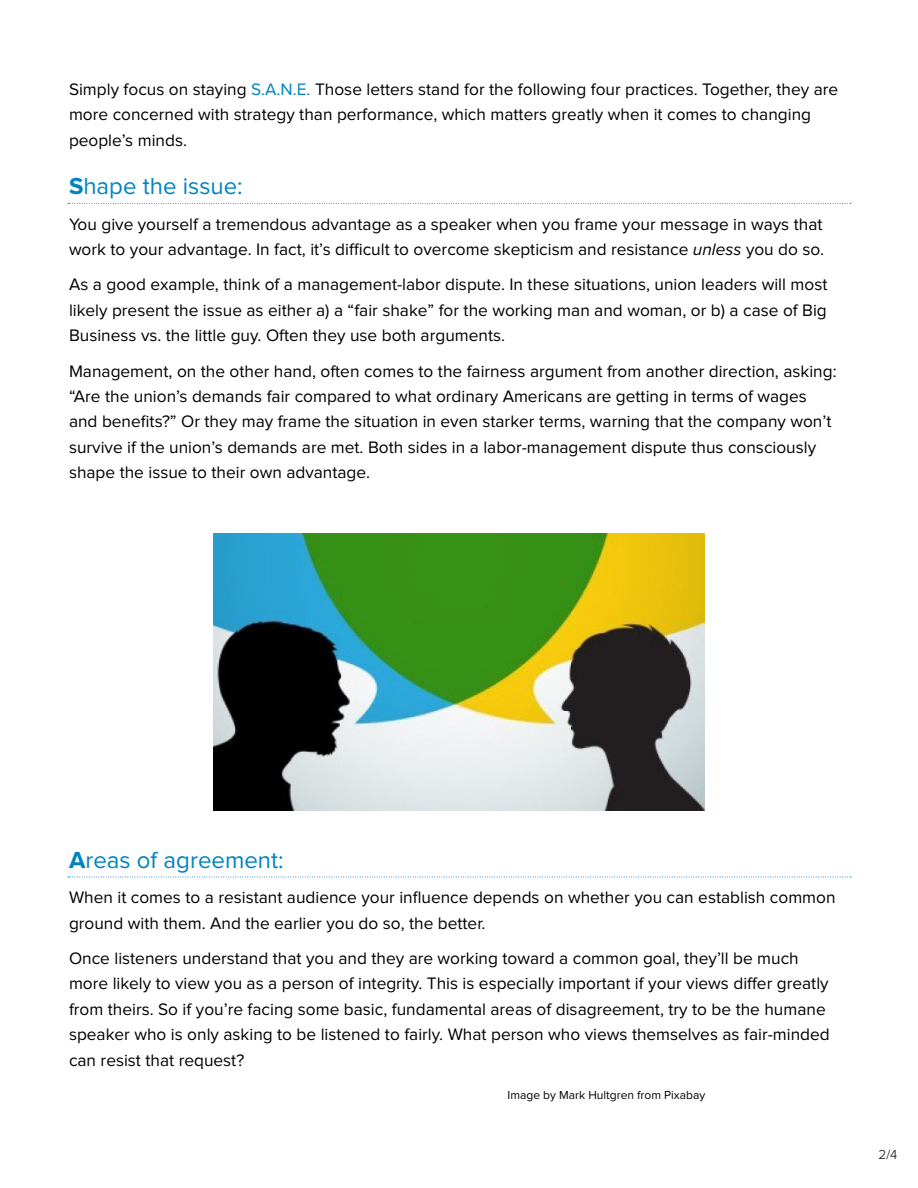
<style>
.page{position:relative;width:918px;height:1188px;background:#fff}
.page>*{position:absolute;margin:0;border:0;box-sizing:border-box;transform-origin:0 0}
.t1{font:24px "Proxima Nova";color:#0083c1}
.t2{font:17.25px/25.5px "Proxima Nova";color:#000}
.t3{font:300 13.5px "Proxima Nova";color:#000}
.t4{font:12px "Proxima Nova";color:#000}
.s1{color:#0083c1}
.s2{font-weight:700}
.s3{font-style:italic}
</style>
<div class="page">
<svg style="left:68px;top:203px;width:783px;height:1px"></svg>
<svg style="left:68px;top:877px;width:783px;height:1px"></svg>
<img style="left:213px;top:534px;width:492px;height:276px">
<p class="t2" style="left:69px;top:77px;width:771px">Simply focus on staying <span class="s1">S.A.N.E.</span> Those letters stand for the following four practices. Together, they are more concerned with strategy than performance, which matters greatly when it comes to changing people’s minds.</p>
<h1 class="t1" style="left:69px;top:173px;width:175px"><span class="s2">S</span>hape the issue:</h1>
<p class="t2" style="left:69px;top:211px;width:757px">You give yourself a tremendous advantage as a speaker when you frame your message in ways that work to your advantage. In fact, it’s difficult to overcome skepticism and resistance <span class="s3">unless</span> you do so.</p>
<p class="t2" style="left:69px;top:272px;width:760px;text-align:justify">As a good example, think of a management-labor dispute. In these situations, union leaders will most likely present the issue as either a) a “fair shake” for the working man and woman, or b) a case of Big Business vs. the little guy. Often they use both arguments.</p>
<p class="t2" style="left:69px;top:358px;width:769px">Management, on the other hand, often comes to the fairness argument from another direction, asking: “Are the union’s demands fair compared to what ordinary Americans are getting in terms of wages and benefits?” Or they may frame the situation in even starker terms, warning that the company won’t survive if the union’s demands are met. Both sides in a labor-management dispute thus consciously shape the issue to their own advantage.</p>
<h1 class="t1" style="left:69px;top:847px;width:216px"><span class="s2">A</span>reas of agreement:</h1>
<p class="t2" style="left:69px;top:885px;width:768px">When it comes to a resistant audience your influence depends on whether you can establish common ground with them. And the earlier you do so, the better.</p>
<p class="t2" style="left:69px;top:946px;width:762px">Once listeners understand that you and they are working toward a common goal, they’ll be much more likely to view you as a person of integrity. This is especially important if your views differ greatly from theirs. So if you’re facing some basic, fundamental areas of disagreement, try to be the humane speaker who is only asking to be listened to fairly. What person who views themselves as fair-minded can resist that request?</p>
<p class="t4" style="left:508px;top:1088px;width:199px">Image by Mark Hultgren from Pixabay</p>
<p class="t3" style="left:879px;top:1144px;width:20px">2/4</p>
</div>
